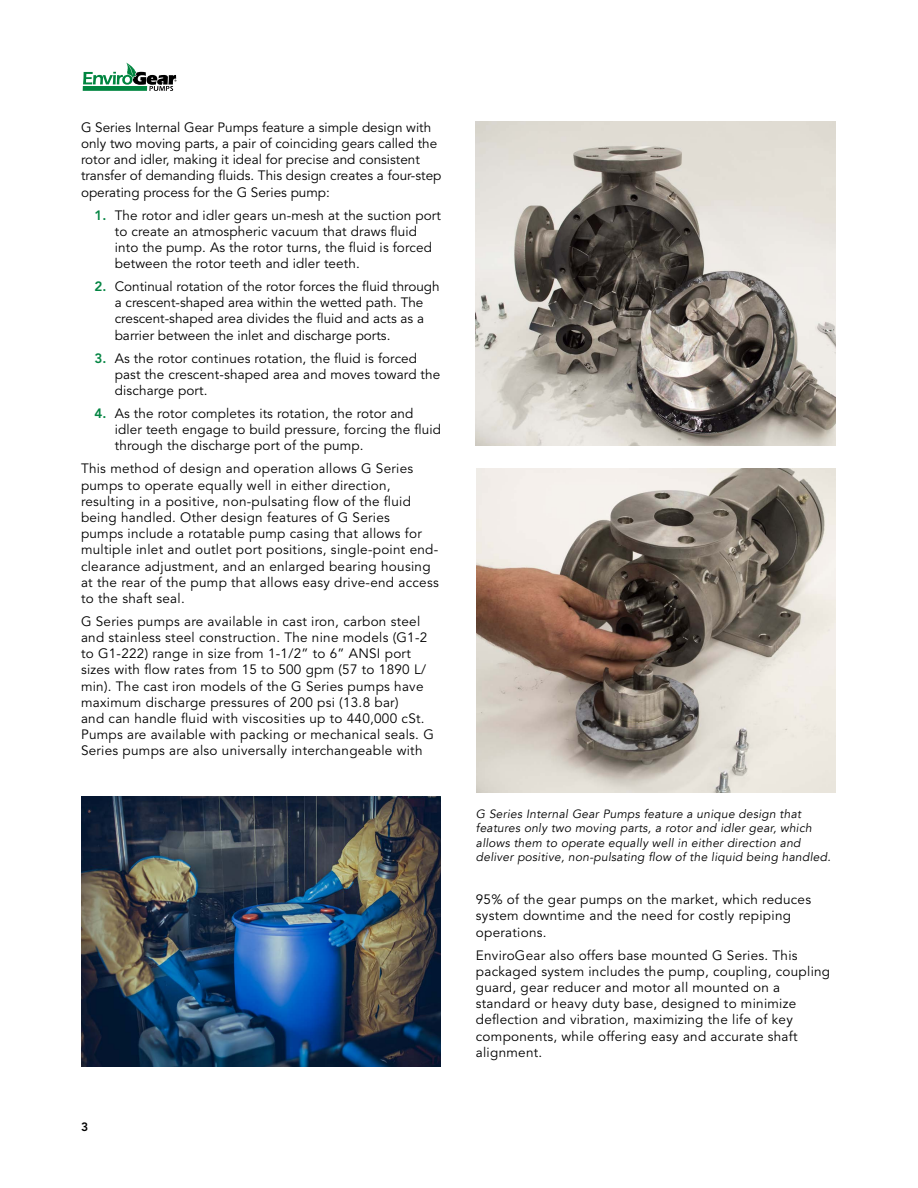
<style>
.page{position:relative;width:918px;height:1188px;background:#fff}
.page>*{position:absolute;margin:0;border:0;box-sizing:border-box;transform-origin:0 0}
.t1{font:13.5px/16.2px "Avenir";letter-spacing:.02em;color:#000}
.t2{font:13.5px/16.2px "Avenir";color:#000}
.t3{font:italic 12px/14.4px "Avenir LT";letter-spacing:.02em;color:#000}
.t4{font:800 12px "Avenir";color:#000}
.s1{font-weight:800;color:#048543}
</style>
<div class="page">
<img style="left:81px;top:797px;width:360px;height:269px">
<img style="left:476px;top:122px;width:360px;height:324px">
<img style="left:476px;top:469px;width:360px;height:324px">
<svg style="left:83px;top:63px;width:93px;height:28px"></svg>
<p class="t2" style="left:81px;top:119px;width:362px">G Series Internal Gear Pumps feature a simple design with only two moving parts, a pair of coinciding gears called the rotor and idler, making it ideal for precise and consistent transfer of demanding fluids. This design creates a four-step operating process for the G Series pump:</p>
<p class="t1" style="left:115px;top:207px;width:328px;text-indent:-20px"><span class="s1">1.</span> The rotor and idler gears un-mesh at the suction port to create an atmospheric vacuum that draws fluid into the pump. As the rotor turns, the fluid is forced between the rotor teeth and idler teeth.</p>
<p class="t2" style="left:115px;top:279px;width:326px;text-indent:-20px"><span class="s1">2.</span> Continual rotation of the rotor forces the fluid through a crescent-shaped area within the wetted path. The crescent-shaped area divides the fluid and acts as a barrier between the inlet and discharge ports.</p>
<p class="t1" style="left:115px;top:350px;width:327px;text-indent:-20px"><span class="s1">3.</span> As the rotor continues rotation, the fluid is forced past the crescent-shaped area and moves toward the discharge port.</p>
<p class="t1" style="left:115px;top:406px;width:328px;text-indent:-20px"><span class="s1">4.</span> As the rotor completes its rotation, the rotor and idler teeth engage to build pressure, forcing the fluid through the discharge port of the pump.</p>
<p class="t1" style="left:81px;top:461px;width:359px">This method of design and operation allows G Series pumps to operate equally well in either direction, resulting in a positive, non-pulsating flow of the fluid being handled. Other design features of G Series<br>pumps include a rotatable pump casing that allows for multiple inlet and outlet port positions, single-point end&shy;clearance adjustment, and an enlarged bearing housing at the rear of the pump that allows easy drive-end access to the shaft seal.</p>
<p class="t1" style="left:81px;top:614px;width:354px">G Series pumps are available in cast iron, carbon steel and stainless steel construction. The nine models (G1-2 to G1-222) range in size from 1-1/2” to 6” ANSI port sizes with flow rates from 15 to 500 gpm (57 to 1890 L/ min). The cast iron models of the G Series pumps have maximum discharge pressures of 200 psi (13.8 bar)<br>and can handle fluid with viscosities up to 440,000 cSt.<br>Pumps are available with packing or mechanical seals. G Series pumps are also universally interchangeable with</p>
<p class="t4" style="left:81px;top:1119px;width:9px">3</p>
<p class="t3" style="left:476px;top:807px;width:356px">G Series Internal Gear Pumps feature a unique design that features only two moving parts, a rotor and idler gear, which allows them to operate equally well in either direction and deliver positive, non-pulsating flow of the liquid being handled.</p>
<p class="t1" style="left:476px;top:892px;width:337px">95% of the gear pumps on the market, which reduces system downtime and the need for costly repiping operations.</p>
<p class="t1" style="left:476px;top:947px;width:356px">EnviroGear also offers base mounted G Series. This packaged system includes the pump, coupling, coupling guard, gear reducer and motor all mounted on a standard or heavy duty base, designed to minimize deflection and vibration, maximizing the life of key components, while offering easy and accurate shaft alignment.</p>
</div>
